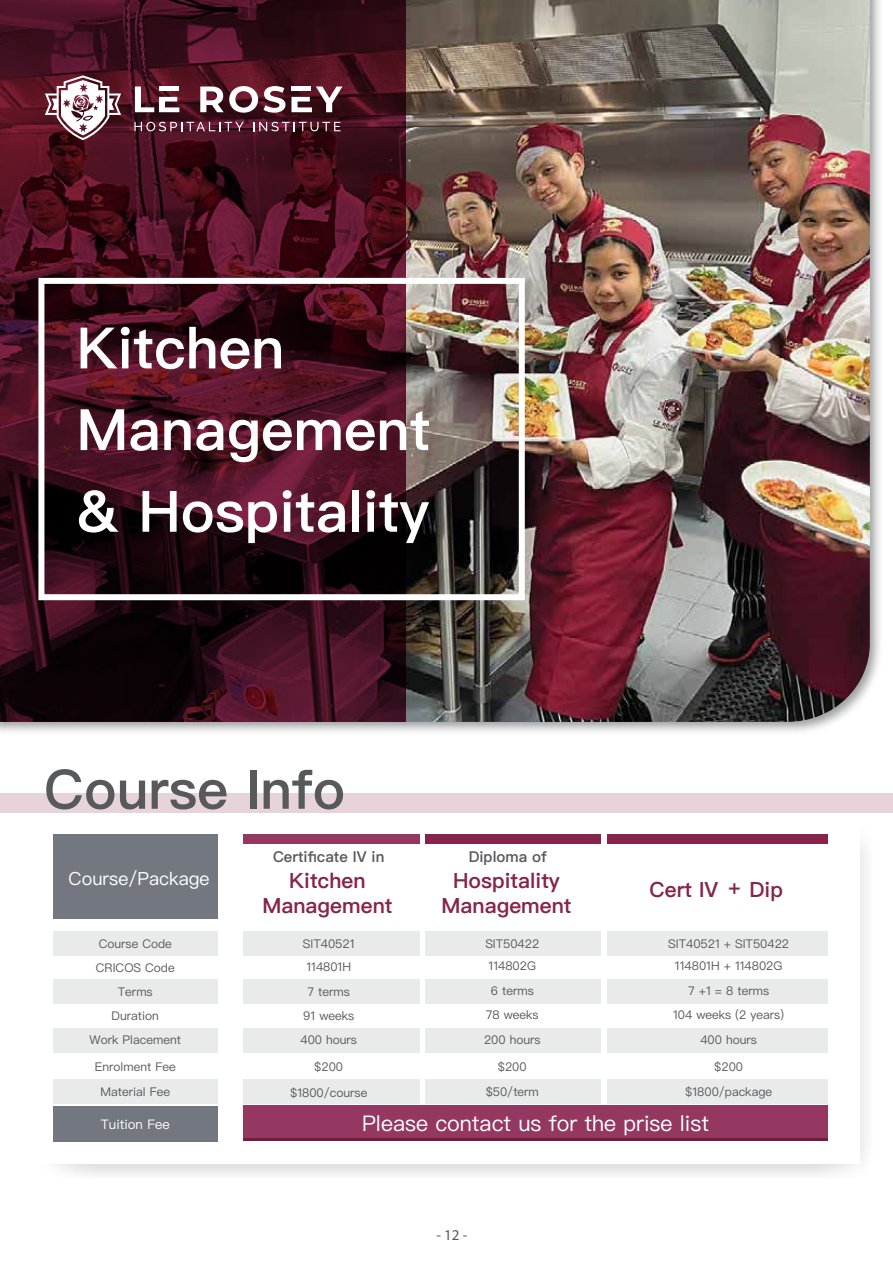
<style>
.page{position:relative;width:893px;height:1263px;background:#fff}
.page>*{position:absolute;margin:0;border:0;box-sizing:border-box;transform-origin:0 0}
.t1{font:600 57.15px/81.6px "Ping Fang SC";color:#fff}
.t2{font:600 54.45px "Ping Fang SC";color:#58595b}
.t3{font:21.6px "Ping Fang SC";color:#fff}
.t4{font:600 21px/25.2px "Ping Fang SC";color:#86244b;text-align:center}
.t5{font:18.15px "Ping Fang SC";color:#fff}
.t6{font:600 15px "Ping Fang SC";color:#58595b}
.t7{font:15px "Myriad Pro";color:#58595b}
.t8{font:13.2px "Ping Fang SC";color:#fff}
.t9{font:12px/24.2px "Ping Fang SC";color:#58595b;text-align:center}
</style>
<div class="page">
<img style="left:344px;top:0;width:536px;height:732px">
<img style="left:406px;top:0;width:464px;height:722px">
<svg style="left:0;top:722px;width:344px;height:10px;background:#d0d1d1"></svg>
<svg style="left:0;top:0;width:406px;height:722px;background:#3c0e1c"></svg>
<div style="left:0;top:793px;width:893px;height:20px;background:#e7d4db"></div>
<div style="left:38px;top:278px;width:487px;height:322px;border:6px solid #fff"></div>
<svg style="left:57px;top:845px;width:810px;height:330px"></svg>
<div style="left:41px;top:826px;width:818px;height:338px;background:#fff"></div>
<div style="left:53px;top:931px;width:165px;height:24px;background:#e9eaea"></div>
<div style="left:53px;top:979px;width:165px;height:25px;background:#e9eaea"></div>
<div style="left:53px;top:1028px;width:165px;height:24px;background:#e9eaea"></div>
<div style="left:53px;top:1079px;width:165px;height:24px;background:#e9eaea"></div>
<div style="left:243px;top:931px;width:177px;height:24px;background:#e9eaea"></div>
<div style="left:243px;top:979px;width:177px;height:25px;background:#e9eaea"></div>
<div style="left:243px;top:1028px;width:177px;height:24px;background:#e9eaea"></div>
<div style="left:243px;top:1079px;width:177px;height:24px;background:#e9eaea"></div>
<div style="left:53px;top:834px;width:165px;height:84px;background:#737780"></div>
<div style="left:53px;top:1106px;width:165px;height:35px;background:#737780"></div>
<div style="left:243px;top:834px;width:177px;height:10px;background:#943862"></div>
<div style="left:426px;top:931px;width:175px;height:24px;background:#e9eaea"></div>
<div style="left:426px;top:979px;width:175px;height:25px;background:#e9eaea"></div>
<div style="left:426px;top:1028px;width:175px;height:24px;background:#e9eaea"></div>
<div style="left:426px;top:1079px;width:175px;height:24px;background:#e9eaea"></div>
<div style="left:426px;top:834px;width:175px;height:10px;background:#86244b"></div>
<div style="left:243px;top:1105px;width:585px;height:36px;background:#943862"></div>
<hr style="left:243px;top:1138px;width:585px;height:3px;background:#721c3f">
<div style="left:607px;top:931px;width:221px;height:24px;background:#e9eaea"></div>
<div style="left:607px;top:979px;width:221px;height:25px;background:#e9eaea"></div>
<div style="left:607px;top:1028px;width:221px;height:24px;background:#e9eaea"></div>
<div style="left:607px;top:1079px;width:221px;height:24px;background:#e9eaea"></div>
<div style="left:607px;top:834px;width:221px;height:10px;background:#86244b"></div>
<svg style="left:134px;top:122px;width:110px;height:9px"></svg>
<svg style="left:253px;top:122px;width:87px;height:9px"></svg>
<svg style="left:200px;top:86px;width:58px;height:27px"></svg>
<svg style="left:264px;top:86px;width:21px;height:27px"></svg>
<svg style="left:291px;top:87px;width:51px;height:25px"></svg>
<hr style="left:291px;top:87px;width:20px;height:4px;background:#fff">
<svg style="left:135px;top:87px;width:44px;height:25px"></svg>
<hr style="left:159px;top:87px;width:20px;height:4px;background:#fff">
<svg style="left:45px;top:75px;width:76px;height:65px"></svg>
<h1 class="t1" style="left:77px;top:306px;width:355px">Kitchen<br>Management &amp; Hospitality</h1>
<h2 class="t2" style="left:44px;top:756px;width:303px">Course Info</h2>
<h3 class="t5" style="left:69px;top:867px;width:142px">Course/Package</h3>
<p class="t9" style="left:90px;top:931px;width:93px">Course Code<br>CRICOS Code<br>Terms<br>Duration<br>Work Placement</p>
<p class="t6" style="left:273px;top:847px;width:113px">Certificate IV in</p>
<h3 class="t4" style="left:262px;top:868px;width:132px">Kitchen<br>Management</h3>
<p class="t9" style="left:303px;top:933px;width:53px;line-height:22.6px;text-align:left">SIT40521<br>114801H</p>
<p class="t9" style="left:300px;top:979px;width:58px">7 terms<br>91 weeks<br>400 hours</p>
<p class="t6" style="left:469px;top:847px;width:80px">Diploma of</p>
<h3 class="t4" style="left:442px;top:868px;width:132px">Hospitality<br>Management</h3>
<h3 class="t4" style="left:649px;top:876px;width:70px">Cert IV</h3>
<h3 class="t4" style="left:749px;top:876px;width:35px">Dip</h3>
<h3 class="t4" style="left:728px;top:874px;width:14px">+</h3>
<p class="t9" style="left:485px;top:932px;width:55px;line-height:22.6px;text-align:left">SIT50422<br>114802G</p>
<p class="t9" style="left:484px;top:979px;width:58px">6 terms<br>78 weeks<br>200 hours</p>
<p class="t9" style="left:668px;top:932px;width:122px;line-height:22.6px">SIT40521 + SIT50422<br>114801H + 114802G</p>
<p class="t9" style="left:673px;top:979px;width:113px">7 +1 = 8 terms<br>104 weeks (2 years)<br>400 hours</p>
<p class="t9" style="left:95px;top:1054px;width:82px">Enrolment Fee</p>
<p class="t9" style="left:314px;top:1054px;width:30px">$200</p>
<p class="t9" style="left:498px;top:1054px;width:30px">$200</p>
<p class="t9" style="left:714px;top:1054px;width:30px">$200</p>
<p class="t9" style="left:100px;top:1079px;width:71px">Material Fee</p>
<p class="t8" style="left:101px;top:1116px;width:70px">Tuition Fee</p>
<p class="t9" style="left:290px;top:1080px;width:79px">$1800/course</p>
<p class="t9" style="left:486px;top:1079px;width:55px">$50/term</p>
<p class="t9" style="left:685px;top:1079px;width:88px">$1800/package</p>
<h3 class="t3" style="left:362px;top:1110px;width:348px">Please contact us for the prise list</h3>
<p class="t7" style="left:436px;top:1226px;width:32px">- 12 -</p>
</div>
